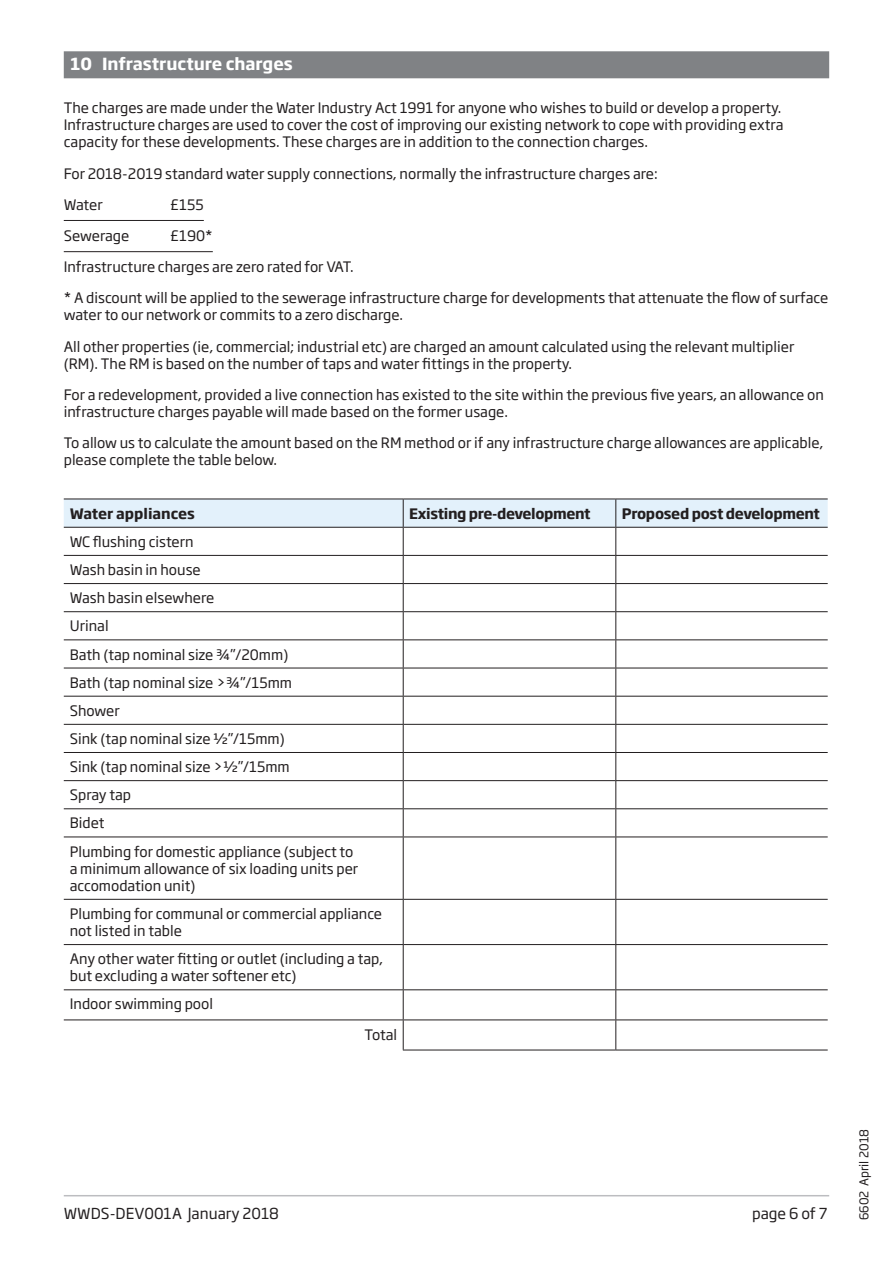
<style>
.page{position:relative;width:893px;height:1263px;background:#fff}
.page>*{position:absolute;margin:0;border:0;box-sizing:border-box;transform-origin:0 0}
.t1{font:700 16.5px "Soho Gothic Pro";color:#fff}
.t2{font:15px "Soho Gothic Pro";color:#231f20}
.new_para_body{font:14.25px/17.1px "Soho Gothic Pro";color:#231f20}
.t3{font:700 14.25px "Soho Gothic Pro";letter-spacing:-.02em;color:#231f20}
.t4{font:700 14.25px "Soho Gothic Pro";color:#231f20}
.t5{font:12px "Soho Gothic Pro";color:#231f20}
</style>
<div class="page">
<hr style="left:64px;top:1195px;width:765px;height:1px;background:#bcbdc0">
<div style="left:64px;top:51px;width:765px;height:27px;background:#808285"></div>
<hr style="left:64px;top:220px;width:140px;height:1px;background:#231f20">
<hr style="left:64px;top:251px;width:149px;height:1px;background:#231f20">
<hr style="left:64px;top:836px;width:339px;height:1px;background:#231f20">
<hr style="left:403px;top:836px;width:213px;height:1px;background:#231f20">
<hr style="left:616px;top:836px;width:212px;height:1px;background:#231f20">
<hr style="left:615px;top:837px;width:1px;height:62px;background:#231f20">
<hr style="left:64px;top:899px;width:339px;height:1px;background:#231f20">
<hr style="left:403px;top:899px;width:213px;height:1px;background:#231f20">
<hr style="left:616px;top:899px;width:212px;height:1px;background:#231f20">
<hr style="left:615px;top:900px;width:1px;height:44px;background:#231f20">
<hr style="left:64px;top:944px;width:339px;height:1px;background:#231f20">
<hr style="left:403px;top:944px;width:213px;height:1px;background:#231f20">
<hr style="left:616px;top:944px;width:212px;height:1px;background:#231f20">
<hr style="left:615px;top:945px;width:1px;height:44px;background:#231f20">
<hr style="left:64px;top:989px;width:339px;height:1px;background:#231f20">
<hr style="left:403px;top:989px;width:213px;height:1px;background:#231f20">
<hr style="left:616px;top:989px;width:212px;height:1px;background:#231f20">
<svg style="left:615px;top:990px;width:1px;height:29px"></svg>
<hr style="left:64px;top:1019px;width:339px;height:1px;background:#231f20">
<hr style="left:403px;top:1019px;width:213px;height:1px;background:#231f20">
<hr style="left:616px;top:1019px;width:212px;height:1px;background:#231f20">
<hr style="left:615px;top:1020px;width:1px;height:30px;background:#231f20">
<hr style="left:403px;top:1050px;width:213px;height:1px;background:#231f20">
<hr style="left:616px;top:1050px;width:212px;height:1px;background:#231f20">
<svg style="left:64px;top:499px;width:764px;height:337px"></svg>
<hr style="left:403px;top:837px;width:1px;height:62px;background:#231f20">
<hr style="left:403px;top:900px;width:1px;height:44px;background:#231f20">
<hr style="left:403px;top:945px;width:1px;height:44px;background:#231f20">
<svg style="left:403px;top:990px;width:1px;height:29px"></svg>
<hr style="left:403px;top:1020px;width:1px;height:30px;background:#231f20">
<p class="t1" style="left:70px;top:51px;width:224px">10 Infrastructure charges</p>
<p class="new_para_body" style="left:64px;top:99px;width:721px">The charges are made under the Water Industry Act 1991 for anyone who wishes to build or develop a property.<br>Infrastructure charges are used to cover the cost of improving our existing network to cope with providing extra capacity for these developments. These charges are in addition to the connection charges.</p>
<p class="new_para_body" style="left:64px;top:164px;width:596px">For 2018-2019 standard water supply connections, normally the infrastructure charges are:</p>
<p class="new_para_body" style="left:64px;top:195px;width:40px">Water</p>
<p class="new_para_body" style="left:170px;top:195px;width:35px">£155</p>
<p class="new_para_body" style="left:64px;top:226px;width:67px">Sewerage</p>
<p class="new_para_body" style="left:170px;top:226px;width:44px">£190*</p>
<p class="new_para_body" style="left:64px;top:258px;width:291px">Infrastructure charges are zero rated for VAT.</p>
<p class="new_para_body" style="left:64px;top:289px;width:766px">* A discount will be applied to the sewerage infrastructure charge for developments that attenuate the flow of surface water to our network or commits to a zero discharge.</p>
<p class="new_para_body" style="left:64px;top:337px;width:732px">All other properties (ie, commercial; industrial etc) are charged an amount calculated using the relevant multiplier (RM). The RM is based on the number of taps and water fittings in the property.</p>
<p class="new_para_body" style="left:64px;top:385px;width:762px">For a redevelopment, provided a live connection has existed to the site within the previous five years, an allowance on infrastructure charges payable will made based on the former usage.</p>
<p class="new_para_body" style="left:64px;top:434px;width:761px">To allow us to calculate the amount based on the RM method or if any infrastructure charge allowances are applicable, please complete the table below.</p>
<p class="t4" style="left:70px;top:502px;width:127px">Water appliances</p>
<p class="t3" style="left:409px;top:502px;width:183px">Existing pre-development</p>
<p class="t3" style="left:622px;top:502px;width:200px">Proposed post development</p>
<p class="new_para_body" style="left:70px;top:532px;width:125px">WC flushing cistern</p>
<p class="new_para_body" style="left:70px;top:560px;width:133px">Wash basin in house</p>
<p class="new_para_body" style="left:70px;top:589px;width:146px">Wash basin elsewhere</p>
<p class="new_para_body" style="left:70px;top:617px;width:40px">Urinal</p>
<p class="new_para_body" style="left:70px;top:645px;width:220px">Bath (tap nominal size ¾”/20mm)</p>
<p class="new_para_body" style="left:70px;top:673px;width:224px">Bath (tap nominal size &gt;¾”/15mm</p>
<p class="new_para_body" style="left:70px;top:701px;width:51px">Shower</p>
<p class="new_para_body" style="left:70px;top:729px;width:217px">Sink (tap nominal size ½”/15mm)</p>
<p class="new_para_body" style="left:70px;top:757px;width:222px">Sink (tap nominal size &gt;½”/15mm</p>
<p class="new_para_body" style="left:70px;top:786px;width:63px">Spray tap</p>
<p class="new_para_body" style="left:70px;top:814px;width:36px">Bidet</p>
<p class="new_para_body" style="left:70px;top:842px;width:290px">Plumbing for domestic appliance (subject to a minimum allowance of six loading units per accomodation unit)</p>
<p class="new_para_body" style="left:70px;top:904px;width:314px">Plumbing for communal or commercial appliance not listed in table</p>
<p class="new_para_body" style="left:70px;top:950px;width:315px">Any other water fitting or outlet (including a tap, but excluding a water softener etc)</p>
<p class="new_para_body" style="left:70px;top:995px;width:145px">Indoor swimming pool</p>
<p class="new_para_body" style="left:365px;top:1025px;width:34px">Total</p>
<p class="t2" style="left:64px;top:1202px;width:217px">WWDS-DEV001A January 2018</p>
<p class="t2" style="left:752px;top:1202px;width:77px">page 6 of 7</p>
<p class="t5" style="left:855px;top:1220px;width:93px;rotate:-90deg">6602 April 2018</p>
</div>
